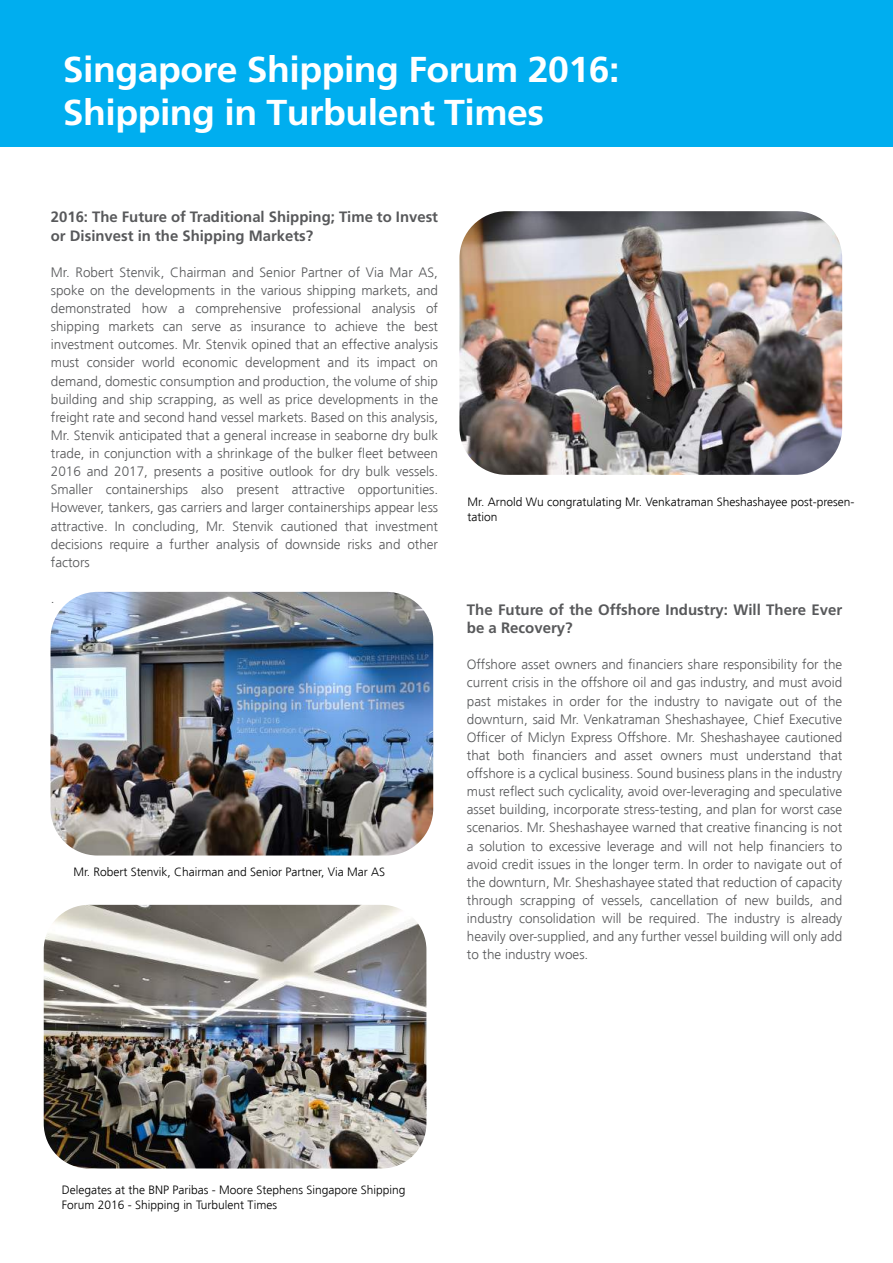
<style>
.page{position:relative;width:893px;height:1263px;background:#fff}
.page>*{position:absolute;margin:0;border:0;box-sizing:border-box;transform-origin:0 0}
.t1{font:700 36px/43.2px "Frutiger LT Std";letter-spacing:-.015em;color:#fff;scale:1.04 1}
.t2{font:700 15.15px/18.1px "Frutiger LT Std";color:#58595b}
.t3{font:700 15px/18.1px "Frutiger LT Std";color:#58595b}
.t4{font:300 13.65px/18.1px "Frutiger LT Std";color:#58595b;text-align:justify}
.t5{font:300 12px/14.4px "Frutiger LT Std";color:#000}
</style>
<div class="page">
<div style="left:0;top:0;width:893px;height:147px;background:#00aeef"></div>
<img style="left:459px;top:211px;width:383px;height:264px">
<img style="left:44px;top:905px;width:382px;height:263px">
<img style="left:51px;top:592px;width:382px;height:263px">
<h1 class="t1" style="left:63px;top:48px;width:537px">Singapore Shipping Forum 2016:<br>Shipping in Turbulent Times</h1>
<p class="t3" style="left:51px;top:208px;width:389px">2016: The Future of Traditional Shipping; Time to Invest or Disinvest in the Shipping Markets?</p>
<p class="t4" style="left:51px;top:263px;width:389px">Mr. Robert Stenvik, Chairman and Senior Partner of Via Mar AS, spoke on the developments in the various shipping markets, and demonstrated how a comprehensive professional analysis of shipping markets can serve as insurance to achieve the best investment outcomes. Mr. Stenvik opined that an effective analysis must consider world economic development and its impact on demand, domestic consumption and production, the volume of ship building and ship scrapping, as well as price developments in the freight rate and second hand vessel markets. Based on this analysis, Mr. Stenvik anticipated that a general increase in seaborne dry bulk trade, in conjunction with a shrinkage of the bulker fleet between 2016 and 2017, presents a positive outlook for dry bulk vessels.<br>Smaller containerships also present attractive opportunities.<br>However, tankers, gas carriers and larger containerships appear less attractive. In concluding, Mr. Stenvik cautioned that investment decisions require a further analysis of downside risks and other factors</p>
<p class="t4" style="left:51px;top:589px;width:5px">.</p>
<p class="t5" style="left:73px;top:864px;width:313px">Mr. Robert Stenvik, Chairman and Senior Partner, Via Mar AS</p>
<p class="t5" style="left:467px;top:495px;width:388px">Mr. Arnold Wu congratulating Mr. Venkatraman Sheshashayee post-presen&shy;tation</p>
<p class="t2" style="left:467px;top:601px;width:377px">The Future of the Offshore Industry: Will There Ever be a Recovery?</p>
<p class="t4" style="left:467px;top:656px;width:377px">Offshore asset owners and financiers share responsibility for the current crisis in the offshore oil and gas industry, and must avoid past mistakes in order for the industry to navigate out of the downturn, said Mr. Venkatraman Sheshashayee, Chief Executive Officer of Miclyn Express Offshore. Mr. Sheshashayee cautioned that both financiers and asset owners must understand that offshore is a cyclical business. Sound business plans in the industry must reflect such cyclicality, avoid over-leveraging and speculative asset building, incorporate stress-testing, and plan for worst case scenarios. Mr. Sheshashayee warned that creative financing is not a solution to excessive leverage and will not help financiers to avoid credit issues in the longer term. In order to navigate out of the downturn, Mr. Sheshashayee stated that reduction of capacity through scrapping of vessels, cancellation of new builds, and industry consolidation will be required. The industry is already heavily over-supplied, and any further vessel building will only add to the industry woes.</p>
<p class="t5" style="left:62px;top:1183px;width:345px">Delegates at the BNP Paribas - Moore Stephens Singapore Shipping<br>Forum 2016 - Shipping in Turbulent Times</p>
</div>
